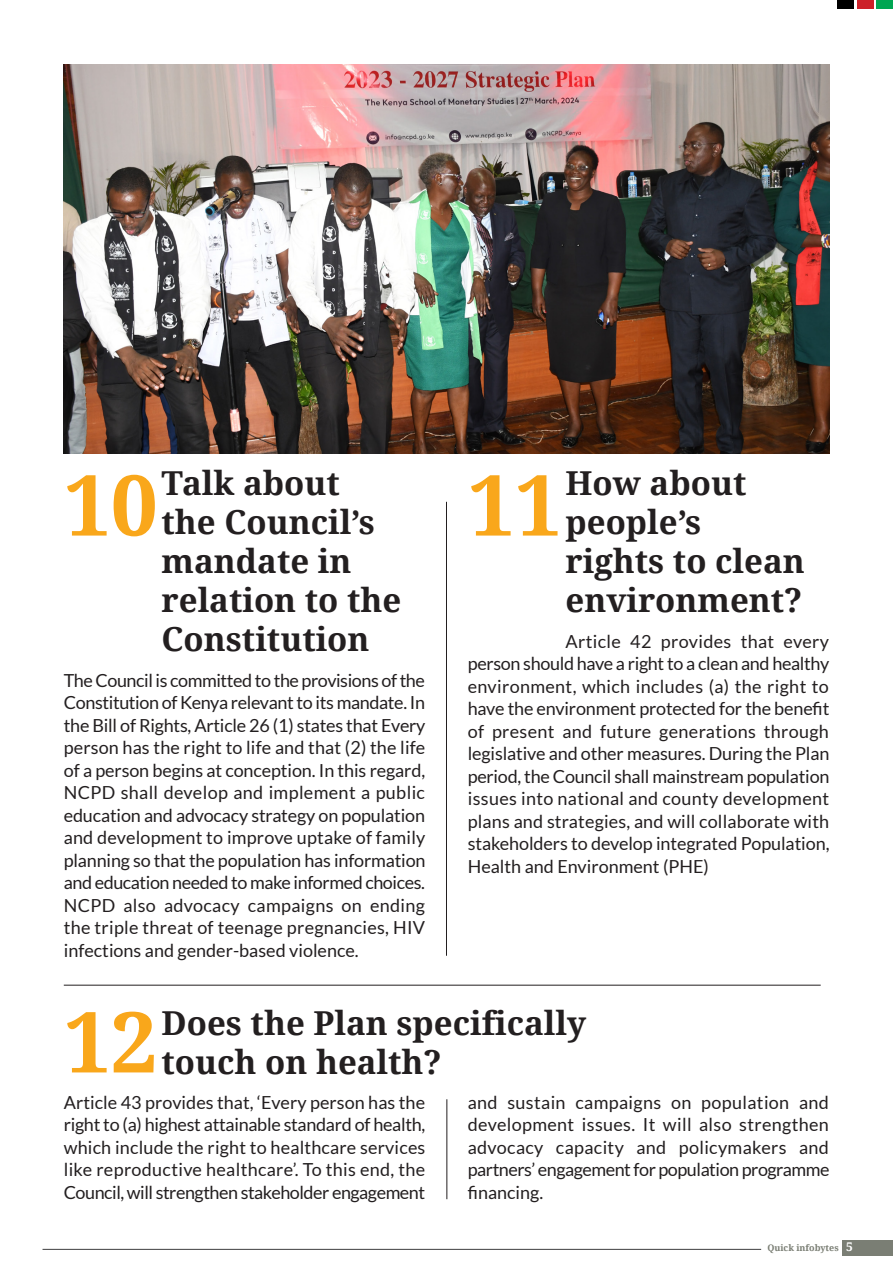
<style>
.page{position:relative;width:893px;height:1263px;background:#fff}
.page>*{position:absolute;margin:0;border:0;box-sizing:border-box;transform-origin:0 0}
.t1{font:700 84px "Droid Serif";color:#f9a71b}
.t2{font:700 33px/39px "Droid Serif";color:#231f20}
.Body{font:18px/22.5px "Lato";letter-spacing:-.005em;color:#231f20;text-align:justify}
.t3{font:700 9px "Droid Serif";color:#7a7e74}
.s1{font-size:12px;color:#fff}
</style>
<div class="page">
<div style="left:842px;top:1239px;width:51px;height:16px;background:#7a7e74"></div>
<hr style="left:43px;top:1249px;width:718px;height:1px;background:#3e3e3f">
<hr style="left:446px;top:502px;width:1px;height:454px;background:#231f20">
<hr style="left:64px;top:985px;width:757px;height:1px;background:#231f20">
<hr style="left:447px;top:1099px;width:1px;height:100px;background:#231f20">
<img style="left:64px;top:65px;width:765px;height:389px">
<div style="left:837px;top:0;width:17px;height:9px;background:#000"></div>
<div style="left:857px;top:0;width:16px;height:9px;background:#cc2129"></div>
<div style="left:876px;top:0;width:17px;height:9px;background:#00a652"></div>
<p class="t2" style="left:162px;top:464px;width:241px">Talk about the Council’s mandate in relation to the<br>Constitution</p>
<p class="Body" style="left:64px;top:669px;width:363px">The Council is committed to the provisions of the Constitution of Kenya relevant to its mandate. In the Bill of Rights, Article 26 (1) states that Every person has the right to life and that (2) the life of a person begins at conception. In this regard, NCPD shall develop and implement a public education and advocacy strategy on population and development to improve uptake of family planning so that the population has information and education needed to make informed choices.<br>NCPD also advocacy campaigns on ending the triple threat of teenage pregnancies, HIV infections and gender-based violence.</p>
<p class="t1" style="left:64px;top:457px;width:95px">10</p>
<p class="t2" style="left:566px;top:464px;width:241px">How about people’s rights to clean environment?</p>
<p class="Body" style="left:468px;top:630px;width:363px;text-indent:98px">Article 42 provides that every person should have a right to a clean and healthy environment, which includes (a) the right to have the environment protected for the benefit of present and future generations through legislative and other measures. During the Plan period, the Council shall mainstream population issues into national and county development plans and strategies, and will collaborate with stakeholders to develop integrated Population, Health and Environment (PHE)</p>
<p class="t1" style="left:468px;top:457px;width:95px">11</p>
<p class="t2" style="left:162px;top:1004px;width:426px">Does the Plan specifically touch on health?</p>
<p class="Body" style="left:64px;top:1091px;width:363px">Article 43 provides that, ‘Every person has the right to (a) highest attainable standard of health, which include the right to healthcare services like reproductive healthcare’. To this end, the Council, will strengthen stakeholder engagement</p>
<p class="Body" style="left:468px;top:1091px;width:363px">and sustain campaigns on population and development issues. It will also strengthen advocacy capacity and policymakers and partners’ engagement for population programme financing.</p>
<p class="t1" style="left:64px;top:994px;width:95px">12</p>
<p class="t3" style="left:767px;top:1242px;width:87px">Quick infobytes <span class="s1">5</span></p>
</div>
